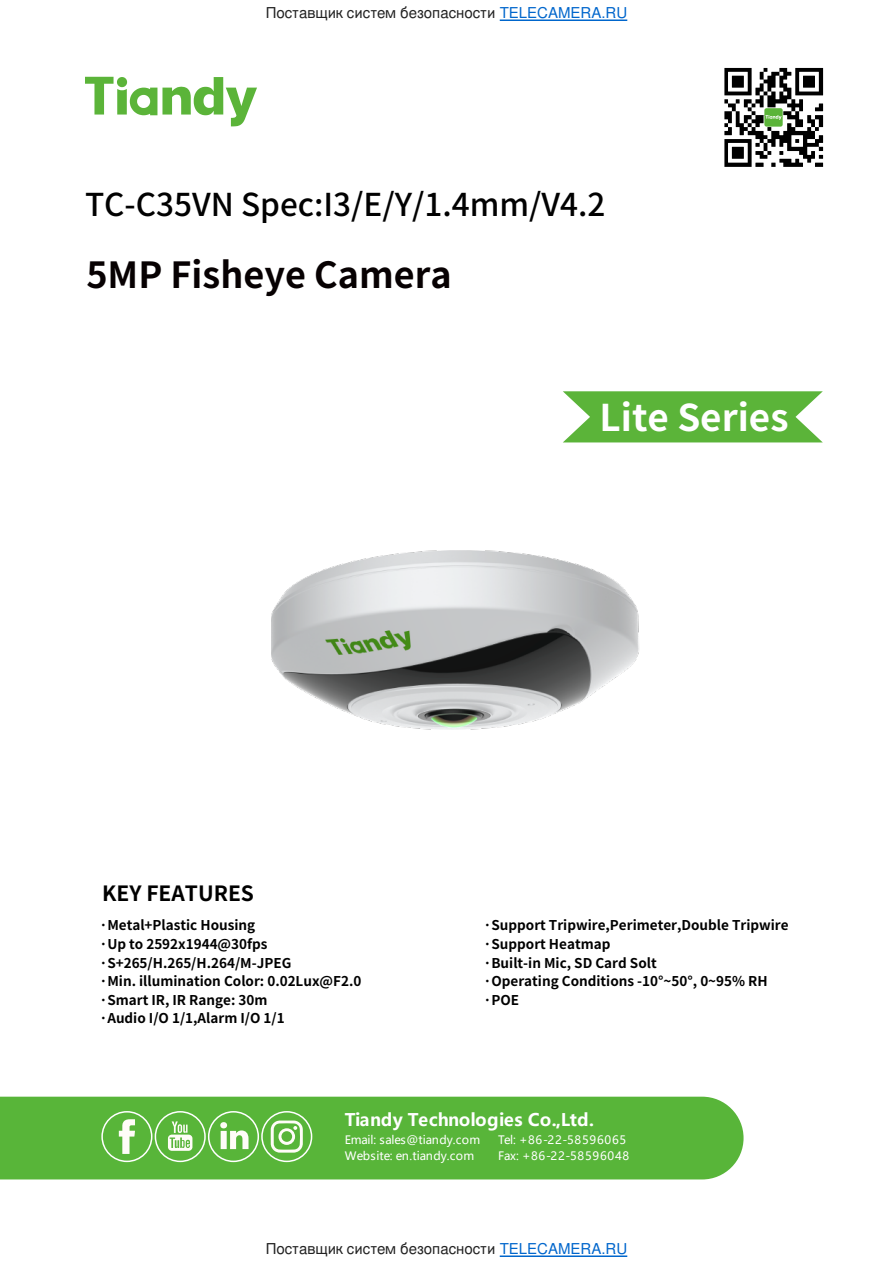
<style>
.page{position:relative;width:893px;height:1263px;background:#fff}
.page>*{position:absolute;margin:0;border:0;box-sizing:border-box;transform-origin:0 0}
.t1{font:700 36.9px "Source Han Sans CN";color:#fff}
.t2{font:700 36px "Source Han Sans CN";color:#070102}
.t3{font:500 31.5px "Source Han Sans CN";color:#010101}
.t4{font:700 21px "Source Han Sans CN";color:#000}
.t5{font:700 17.25px "Microsoft Ya Hei";letter-spacing:.005em;color:#fff}
.t6{font:15px "Nimbus Sans";color:#222}
.t7{font:700 13.5px/18.6px "Source Han Sans CN";color:#000}
.t8{font:11.55px/15.8px "Microsoft Ya Hei";letter-spacing:.015em;color:#fff}
.t9{font:11.55px/16px "Microsoft Ya Hei";letter-spacing:.065em;color:#fff}
.s1{color:#06c}
</style>
<div class="page">
<div style="left:0;top:1097px;width:743px;height:82px;background:#58b539"></div>
<div style="left:101px;top:1111px;width:51px;height:51px;border:2px solid #fff;border-radius:50%"></div>
<svg style="left:119px;top:1119px;width:16px;height:35px"></svg>
<div style="left:155px;top:1111px;width:51px;height:51px;border:2px solid #fff;border-radius:50%"></div>
<svg style="left:168px;top:1121px;width:24px;height:30px"></svg>
<div style="left:208px;top:1111px;width:51px;height:51px;border:2px solid #fff;border-radius:50%"></div>
<svg style="left:220px;top:1122px;width:28px;height:27px"></svg>
<div style="left:261px;top:1111px;width:51px;height:51px;border:2px solid #fff;border-radius:50%"></div>
<svg style="left:271px;top:1120px;width:32px;height:33px"></svg>
<img style="left:271px;top:550px;width:368px;height:180px">
<svg style="left:85px;top:77px;width:172px;height:49px"></svg>
<svg style="left:563px;top:391px;width:260px;height:51px;background:#6dbc4e"></svg>
<svg style="left:724px;top:68px;width:99px;height:99px"></svg>
<hr style="left:500px;top:20px;width:127px;height:1px;background:#06c">
<hr style="left:500px;top:1255px;width:127px;height:2px;background:#06c">
<p class="t6" style="left:266px;top:2px;width:363px">Поставщик систем безопасности <span class="s1">TELECAMERA.RU</span></p>
<h3 class="t3" style="left:85px;top:187px;width:522px">TC-C35VN Spec:I3/E/Y/1.4mm/V4.2</h3>
<h2 class="t2" style="left:86px;top:255px;width:367px">5MP Fisheye Camera</h2>
<h1 class="t1" style="left:600px;top:397px;width:190px">Lite Series</h1>
<h3 class="t4" style="left:102px;top:882px;width:153px">KEY FEATURES</h3>
<p class="t7" style="left:99px;top:916px;width:263px">·Metal+Plastic Housing<br>·Up to 2592x1944@30fps ·S+265/H.265/H.264/M-JPEG<br>·Min. illumination Color: 0.02Lux@F2.0 ·Smart IR, IR Range: 30m<br>·Audio I/O 1/1,Alarm I/O 1/1</p>
<p class="t7" style="left:483px;top:916px;width:307px">·Support Tripwire,Perimeter,Double Tripwire ·Support Heatmap<br>·Built-in Mic, SD Card Solt<br>·Operating Conditions -10°~50°, 0~95% RH ·POE</p>
<p class="t5" style="left:345px;top:1108px;width:251px">Tiandy Technologies Co.,Ltd.</p>
<p class="t8" style="left:345px;top:1131px;width:137px">Email: sales@tiandy.com<br>Website: en.tiandy.com</p>
<p class="t9" style="left:498px;top:1131px;width:133px">Tel: +86-22-58596065<br>Fax: +86-22-58596048</p>
<p class="t6" style="left:266px;top:1238px;width:363px">Поставщик систем безопасности <span class="s1">TELECAMERA.RU</span></p>
</div>
